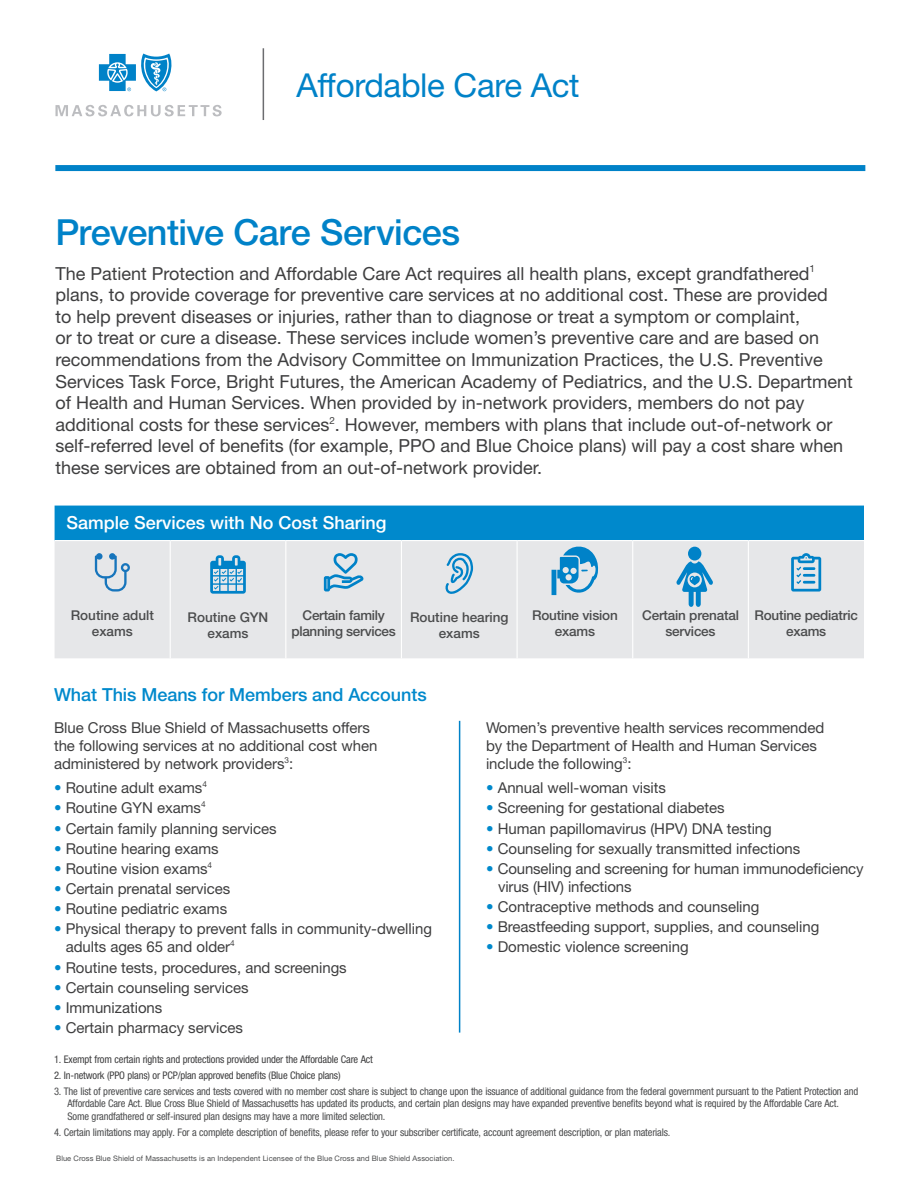
<style>
.page{position:relative;width:918px;height:1188px;background:#fff}
.page>*{position:absolute;margin:0;border:0;box-sizing:border-box;transform-origin:0 0}
._003_Head{font:500 36px "Helvetica Neue";letter-spacing:-.015em;color:#0082c8}
._001_Cov_Description{font:33px "Helvetica Neue";letter-spacing:-.01em;color:#0082c8}
._004_Intro{font:18px/21.6px "Helvetica Neue";color:#3e3e3f}
._006_Text_Head{font:500 18px "Helvetica Neue";letter-spacing:-.005em;color:#0089cc}
.T02_Table_Head_3005{font:500 18px "Helvetica Neue";color:#fff}
.B01_Body_BLLT_10_12{font:15px/18px "Helvetica Neue";letter-spacing:-.005em;color:#3e3e3f}
._007_Body_10_12__HLV{font:15px/18px "Helvetica Neue";letter-spacing:-.005em;color:#3e3e3f}
._009_Body_10_12__HLV{font:500 13.5px/16.2px "Helvetica Neue";letter-spacing:-.015em;color:#4b4c4d;text-align:center}
.body{font:condensed 10.5px/12.6px "Helvetica Neue";letter-spacing:-.015em;color:#4b4c4d}
.body-2{font:condensed 10.5px "Helvetica Neue";letter-spacing:-.015em;color:#3e3e3f}
.Front_Back_Legal_Lin{font:7.5px "Helvetica Neue";letter-spacing:.01em;color:#4b4c4d}
.s1{color:#0089cc}
</style>
<div class="page">
<div style="left:55px;top:165px;width:810px;height:6px;background:#0082c8"></div>
<hr style="left:263px;top:48px;width:1px;height:72px;background:#6c6d70">
<svg style="left:55px;top:105px;width:167px;height:11px"></svg>
<svg style="left:99px;top:54px;width:73px;height:37px"></svg>
<div style="left:55px;top:607px;width:809px;height:51px;background:#e6e7e9"></div>
<hr style="left:170px;top:541px;width:1px;height:117px;background:#fff">
<hr style="left:285px;top:541px;width:1px;height:117px;background:#fff">
<hr style="left:401px;top:541px;width:1px;height:117px;background:#fff">
<hr style="left:517px;top:541px;width:1px;height:117px;background:#fff">
<hr style="left:632px;top:541px;width:1px;height:117px;background:#fff">
<hr style="left:748px;top:541px;width:1px;height:117px;background:#fff">
<svg style="left:55px;top:506px;width:809px;height:101px;background:#8cc2dd"></svg>
<hr style="left:459px;top:721px;width:1px;height:312px;background:#0082c8">
<p class="_001_Cov_Description" style="left:296px;top:66px;width:285px">Affordable Care Act</p>
<p class="_003_Head" style="left:55px;top:210px;width:406px">Preventive Care Services</p>
<p class="_004_Intro" style="left:55px;top:262px;width:799px">The Patient Protection and Affordable Care Act requires all health plans, except grandfathered<sup>1 </sup>plans, to provide coverage for preventive care services at no additional cost. These are provided<br>to help prevent diseases or injuries, rather than to diagnose or treat a symptom or complaint,<br>or to treat or cure a disease. These services include women’s preventive care and are based on recommendations from the Advisory Committee on Immunization Practices, the U.S. Preventive Services Task Force, Bright Futures, the American Academy of Pediatrics, and the U.S. Department of Health and Human Services. When provided by in-network providers, members do not pay additional costs for these services<sup>2</sup>. However, members with plans that include out-of-network or self-referred level of benefits (for example, PPO and Blue Choice plans) will pay a cost share when these services are obtained from an out-of-network provider.</p>
<p class="T02_Table_Head_3005" style="left:67px;top:511px;width:321px">Sample Services with No Cost Sharing</p>
<p class="_009_Body_10_12__HLV" style="left:71px;top:607px;width:85px">Routine adult exams</p>
<p class="_009_Body_10_12__HLV" style="left:188px;top:609px;width:82px">Routine GYN exams</p>
<p class="_009_Body_10_12__HLV" style="left:291px;top:607px;width:106px">Certain family planning services</p>
<p class="_009_Body_10_12__HLV" style="left:410px;top:609px;width:100px">Routine hearing exams</p>
<p class="_009_Body_10_12__HLV" style="left:532px;top:607px;width:87px">Routine vision exams</p>
<p class="_009_Body_10_12__HLV" style="left:642px;top:607px;width:98px">Certain prenatal services</p>
<p class="_009_Body_10_12__HLV" style="left:754px;top:607px;width:105px">Routine pediatric exams</p>
<p class="_006_Text_Head" style="left:54px;top:684px;width:374px">What This Means for Members and Accounts</p>
<p class="B01_Body_BLLT_10_12" style="left:54px;top:718px;width:325px">Blue Cross Blue Shield of Massachusetts offers the following services at no additional cost when administered by network providers<sup>3</sup>:</p>
<p class="B01_Body_BLLT_10_12" style="left:54px;top:779px;width:154px"><span class="s1">•</span> Routine adult exams<sup>4</sup></p>
<p class="B01_Body_BLLT_10_12" style="left:54px;top:799px;width:153px"><span class="s1">•</span> Routine GYN exams<sup>4</sup></p>
<p class="B01_Body_BLLT_10_12" style="left:54px;top:819px;width:224px"><span class="s1">•</span> Certain family planning services</p>
<p class="B01_Body_BLLT_10_12" style="left:54px;top:839px;width:166px"><span class="s1">•</span> Routine hearing exams</p>
<p class="B01_Body_BLLT_10_12" style="left:54px;top:859px;width:160px"><span class="s1">•</span> Routine vision exams<sup>4</sup></p>
<p class="B01_Body_BLLT_10_12" style="left:54px;top:880px;width:178px"><span class="s1">•</span> Certain prenatal services</p>
<p class="B01_Body_BLLT_10_12" style="left:54px;top:900px;width:175px"><span class="s1">•</span> Routine pediatric exams</p>
<p class="B01_Body_BLLT_10_12" style="left:66px;top:920px;width:368px;text-indent:-12px"><span class="s1">•</span> Physical therapy to prevent falls in community-dwelling adults ages 65 and older<sup>4</sup></p>
<p class="B01_Body_BLLT_10_12" style="left:54px;top:958px;width:294px"><span class="s1">•</span> Routine tests, procedures, and screenings</p>
<p class="B01_Body_BLLT_10_12" style="left:54px;top:978px;width:196px"><span class="s1">•</span> Certain counseling services</p>
<p class="B01_Body_BLLT_10_12" style="left:54px;top:998px;width:110px"><span class="s1">•</span> Immunizations</p>
<p class="B01_Body_BLLT_10_12" style="left:54px;top:1018px;width:190px"><span class="s1">•</span> Certain pharmacy services</p>
<p class="_007_Body_10_12__HLV" style="left:486px;top:718px;width:340px">Women’s preventive health services recommended by the Department of Health and Human Services include the following<sup>3</sup>:</p>
<p class="B01_Body_BLLT_10_12" style="left:486px;top:779px;width:182px"><span class="s1">•</span> Annual well-woman visits</p>
<p class="B01_Body_BLLT_10_12" style="left:486px;top:799px;width:240px"><span class="s1">•</span> Screening for gestational diabetes</p>
<p class="B01_Body_BLLT_10_12" style="left:486px;top:819px;width:287px"><span class="s1">•</span> Human papillomavirus (HPV) DNA testing</p>
<p class="B01_Body_BLLT_10_12" style="left:486px;top:839px;width:316px"><span class="s1">•</span> Counseling for sexually transmitted infections</p>
<p class="B01_Body_BLLT_10_12" style="left:498px;top:859px;width:367px;text-indent:-12px"><span class="s1">•</span> Counseling and screening for human immunodeficiency virus (HIV) infections</p>
<p class="B01_Body_BLLT_10_12" style="left:486px;top:898px;width:275px"><span class="s1">•</span> Contraceptive methods and counseling</p>
<p class="B01_Body_BLLT_10_12" style="left:486px;top:918px;width:335px"><span class="s1">•</span> Breastfeeding support, supplies, and counseling</p>
<p class="B01_Body_BLLT_10_12" style="left:486px;top:938px;width:204px"><span class="s1">•</span> Domestic violence screening</p>
<p class="body-2" style="left:54px;top:1053px;width:320px">1. Exempt from certain rights and protections provided under the Affordable Care Act</p>
<p class="body-2" style="left:54px;top:1069px;width:288px">2. In-network (PPO plans) or PCP/plan approved benefits (Blue Choice plans)</p>
<p class="body" style="left:68px;top:1085px;width:792px;text-indent:-14px">3. The list of preventive care services and tests covered with no member cost share is subject to change upon the issuance of additional guidance from the federal government pursuant to the Patient Protection and<br>Affordable Care Act. Blue Cross Blue Shield of Massachusetts has updated its products, and certain plan designs may have expanded preventive benefits beyond what is required by the Affordable Care Act.<br>Some grandfathered or self-insured plan designs may have a more limited selection.</p>
<p class="body" style="left:54px;top:1126px;width:618px">4. Certain limitations may apply. For a complete description of benefits, please refer to your subscriber certificate, account agreement description, or plan materials.</p>
<p class="Front_Back_Legal_Lin" style="left:56px;top:1154px;width:400px">Blue Cross Blue Shield of Massachusetts is an Independent Licensee of the Blue Cross and Blue Shield Association.</p>
</div>
